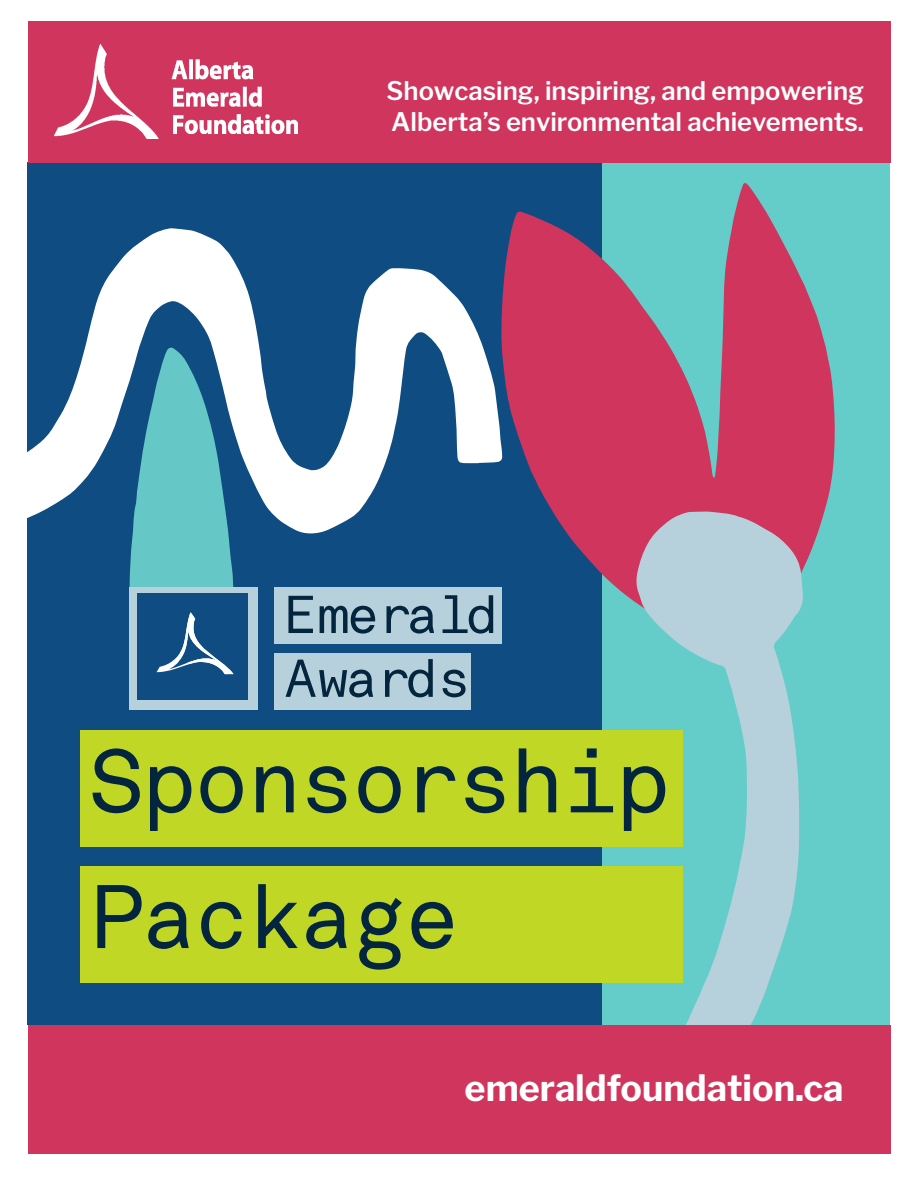
<style>
.page{position:relative;width:918px;height:1188px;background:#fff}
.page>*{position:absolute;margin:0;border:0;box-sizing:border-box;transform-origin:0 0}
.t1{font:90px "Ingram Mono";letter-spacing:-.025em;color:#03253d}
.t2{font:53.25px/63.9px "Ingram Mono";color:#03253d}
.t3{font:700 36px "Libre Franklin";color:#fff}
.t4{font:600 25.5px/30.6px "Libre Franklin";color:#fff}
</style>
<div class="page">
<div style="left:28px;top:163px;width:862px;height:862px;background:#0f4c81"></div>
<svg style="left:27px;top:228px;width:474px;height:306px"></svg>
<div style="left:603px;top:163px;width:287px;height:862px;background:#64ccc9"></div>
<div style="left:80px;top:730px;width:603px;height:116px;background:#c0d725"></div>
<div style="left:80px;top:866px;width:603px;height:116px;background:#c0d725"></div>
<svg style="left:501px;top:183px;width:334px;height:473px;fill:#d0355d"></svg>
<svg style="left:636px;top:512px;width:167px;height:513px"></svg>
<div style="left:28px;top:22px;width:862px;height:141px;background:#d0355d"></div>
<div style="left:275px;top:587px;width:227px;height:57px;background:#b7d1dc"></div>
<div style="left:275px;top:653px;width:196px;height:57px;background:#b7d1dc"></div>
<div style="left:130px;top:587px;width:128px;height:123px;background:#b7d1dc"></div>
<div style="left:138px;top:594px;width:110px;height:106px;background:#0f4c81"></div>
<svg style="left:130px;top:347px;width:107px;height:327px"></svg>
<img style="left:157px;top:612px;width:76px;height:62px">
<img style="left:54px;top:44px;width:243px;height:94px">
<div style="left:28px;top:1025px;width:862px;height:129px;background:#d0355d"></div>
<p class="t4" style="left:387px;top:76px;width:479px">Showcasing, inspiring, and empowering<br>Alberta’s environmental achievements.</p>
<h2 class="t2" style="left:284px;top:581px;width:215px">Emerald<br>Awards</h2>
<p class="t1" style="left:89px;top:722px;width:583px">Sponsorship</p>
<p class="t1" style="left:89px;top:857px;width:372px">Package</p>
<p class="t3" style="left:465px;top:1066px;width:380px">emeraldfoundation.ca</p>
</div>
